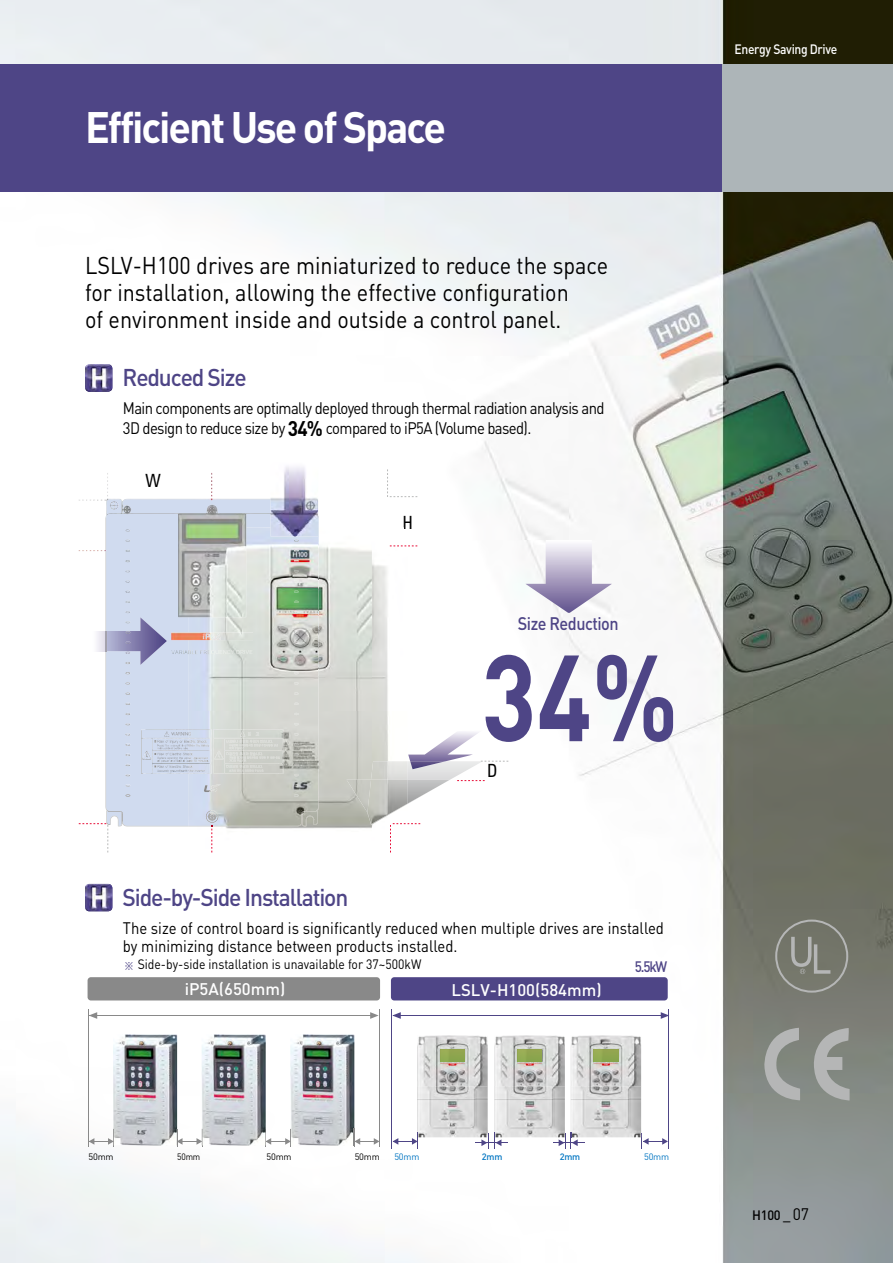
<style>
.page{position:relative;width:893px;height:1263px;background:#fff}
.page>*{position:absolute;margin:0;border:0;box-sizing:border-box;transform-origin:0 0}
.t1{font:700 120.3px "DIN";color:#4e4586;scale:.85 1}
.t2{font:700 43.5px "DIN";letter-spacing:-.05em;color:#fff;scale:.95 1}
.t3{font:24px/27px "DIN";color:#000;scale:.9 1}
.t4{font:500 24px "DIN";letter-spacing:-.05em;color:#4e4586;scale:.95 1}
.t5{font:condensed 18.15px "Univers";color:#000;scale:.95 1}
.t6{font:500 18px "DIN";letter-spacing:-.03em;color:#4e4586;scale:.9 1}
.t7{font:500 16.65px "DIN";color:#fff}
.t8{font:16.5px/20.2px "DIN";letter-spacing:-.035em;color:#000;scale:.9 1}
.t9{font:16.5px/18px "DIN";color:#000;scale:.9 1}
.t10{font:500 15px "DIN";color:#4e4586;scale:.9 1}
.t11{font:13.5px "DIN";color:#000;scale:.9 1}
.t12{font:500 13.5px "DIN";letter-spacing:-.03em;color:#fff;scale:.9 1}
.t13{font:500 13.5px "DIN";color:#000;scale:.95 1}
.t14{font:9.15px "DIN";letter-spacing:-.025em;color:#000}
.t15{font:9.15px "DIN";letter-spacing:-.025em;color:#0075c2}
.t16{font:500 9.15px "DIN";letter-spacing:-.025em;color:#0075c2}
.t17{font:9.15px "DIN";letter-spacing:-.025em;color:#000;scale:.92 1}
.s1{font-weight:700;font-size:21px}
.s2{font-family:"YDVYGO Std 11";color:#4e4586}
.s3{font-weight:400;font-size:16.5px}
</style>
<div class="page">
<img style="left:0;top:0;width:893px;height:1263px">
<div style="left:0;top:64px;width:893px;height:127px;background:#4e4586"></div>
<div style="left:723px;top:64px;width:170px;height:127px;background:#adb5b8"></div>
<img style="left:85px;top:364px;width:27px;height:28px">
<hr style="left:89px;top:1015px;width:288px;height:1px;background:#898989">
<svg style="left:90px;top:1012px;width:7px;height:7px"></svg>
<svg style="left:370px;top:1012px;width:9px;height:7px"></svg>
<hr style="left:393px;top:1015px;width:274px;height:1px;background:#4e4586">
<svg style="left:392px;top:1012px;width:9px;height:7px"></svg>
<svg style="left:661px;top:1012px;width:8px;height:7px"></svg>
<hr style="left:476px;top:1142px;width:32px;height:1px;background:#4e4586">
<div style="left:88px;top:977px;width:292px;height:23px;background:#898989;border-radius:3px"></div>
<div style="left:391px;top:977px;width:277px;height:23px;background:#4e4586;border-radius:3px"></div>
<hr style="left:89px;top:1010px;width:1px;height:137px;background:#898989">
<hr style="left:379px;top:1010px;width:1px;height:137px;background:#898989">
<hr style="left:391px;top:1009px;width:1px;height:140px;background:#4e4586">
<hr style="left:669px;top:1009px;width:1px;height:140px;background:#4e4586">
<svg style="left:641px;top:1133px;width:27px;height:15px"></svg>
<img style="left:417px;top:1035px;width:71px;height:102px">
<svg style="left:393px;top:1133px;width:25px;height:15px"></svg>
<hr style="left:553px;top:1142px;width:31px;height:1px;background:#4e4586">
<img style="left:494px;top:1035px;width:71px;height:102px">
<svg style="left:481px;top:1133px;width:20px;height:15px"></svg>
<img style="left:571px;top:1035px;width:70px;height:102px">
<svg style="left:559px;top:1133px;width:19px;height:15px"></svg>
<img style="left:113px;top:1034px;width:64px;height:111px">
<svg style="left:89px;top:1129px;width:25px;height:18px"></svg>
<img style="left:202px;top:1034px;width:64px;height:111px">
<svg style="left:177px;top:1129px;width:26px;height:18px"></svg>
<img style="left:290px;top:1034px;width:64px;height:111px">
<svg style="left:265px;top:1129px;width:26px;height:18px"></svg>
<svg style="left:354px;top:1129px;width:25px;height:18px"></svg>
<img style="left:440px;top:1050px;width:25px;height:11px">
<img style="left:517px;top:1050px;width:25px;height:11px">
<img style="left:594px;top:1050px;width:24px;height:11px">
<svg style="left:440px;top:1063px;width:25px;height:2px"></svg>
<svg style="left:517px;top:1063px;width:25px;height:2px"></svg>
<svg style="left:593px;top:1063px;width:25px;height:2px"></svg>
<img style="left:85px;top:884px;width:27px;height:27px">
<svg style="left:387px;top:469px;width:30px;height:28px"></svg>
<svg style="left:407px;top:761px;width:101px;height:43px"></svg>
<img style="left:408px;top:730px;width:74px;height:31px">
<img style="left:410px;top:761px;width:36px;height:8px">
<img style="left:218px;top:527px;width:189px;height:321px">
<img style="left:367px;top:761px;width:40px;height:19px">
<img style="left:347px;top:780px;width:43px;height:45px">
<img style="left:367px;top:780px;width:40px;height:44px">
<img style="left:218px;top:657px;width:76px;height:169px">
<img style="left:279px;top:764px;width:15px;height:2px">
<img style="left:279px;top:738px;width:4px;height:25px">
<img style="left:218px;top:826px;width:80px;height:1px">
<svg style="left:390px;top:823px;width:30px;height:29px"></svg>
<svg style="left:390px;top:545px;width:27px;height:1px"></svg>
<img style="left:106px;top:462px;width:213px;height:195px">
<img style="left:79px;top:473px;width:220px;height:69px">
<img style="left:294px;top:657px;width:25px;height:169px">
<img style="left:218px;top:729px;width:61px;height:45px">
<img style="left:218px;top:769px;width:45px;height:2px">
<img style="left:218px;top:765px;width:40px;height:3px">
<img style="left:218px;top:760px;width:28px;height:2px">
<img style="left:218px;top:751px;width:6px;height:8px">
<img style="left:218px;top:753px;width:61px;height:5px">
<img style="left:218px;top:752px;width:30px;height:3px">
<svg style="left:79px;top:502px;width:139px;height:350px"></svg>
<img style="left:161px;top:744px;width:109px;height:2px">
<img style="left:242px;top:744px;width:34px;height:1px">
<img style="left:154px;top:740px;width:115px;height:3px">
<img style="left:160px;top:740px;width:106px;height:2px">
<img style="left:181px;top:732px;width:64px;height:4px">
<img style="left:166px;top:731px;width:93px;height:1px">
<img style="left:525px;top:540px;width:87px;height:73px">
<svg style="left:775px;top:919px;width:73px;height:74px;background:#7d7f76"></svg>
<svg style="left:764px;top:1028px;width:36px;height:73px;background:#979b97"></svg>
<svg style="left:812px;top:1028px;width:38px;height:72px;background:#9a9e9a"></svg>
<h2 class="t2" style="left:85px;top:99px;width:381px">Efficient Use of Space</h2>
<p class="t3" style="left:85px;top:252px;width:583px">LSLV-H100 drives are miniaturized to reduce the space for installation, allowing the effective configuration<br>of environment inside and outside a control panel.</p>
<p class="t4" style="left:123px;top:362px;width:132px">Reduced Size</p>
<p class="t8" style="left:123px;top:398px;width:537px">Main components are optimally deployed through thermal radiation analysis and<br>3D design to reduce size by <span class="s1">34%</span> compared to iP5A (Volume based).</p>
<p class="t5" style="left:146px;top:469px;width:18px">W</p>
<p class="t5" style="left:402px;top:511px;width:13px">H</p>
<p class="t4" style="left:123px;top:881px;width:239px">Side-by-Side Installation</p>
<p class="t6" style="left:518px;top:612px;width:114px">Size Reduction</p>
<h1 class="t1" style="left:481px;top:619px;width:233px">34%</h1>
<p class="t5" style="left:487px;top:759px;width:13px">D</p>
<p class="t9" style="left:123px;top:918px;width:603px">The size of control board is significantly reduced when multiple drives are installed by minimizing distance between products installed.</p>
<p class="t11" style="left:123px;top:955px;width:332px"><span class="s2">※</span> Side-by-side installation is unavailable for 37~500kW</p>
<p class="t10" style="left:635px;top:957px;width:38px">5.5kW</p>
<p class="t7" style="left:185px;top:978px;width:102px">iP5A(650mm)</p>
<p class="t7" style="left:452px;top:979px;width:152px">LSLV-H100(584mm)</p>
<p class="t14" style="left:89px;top:1151px;width:27px">50mm</p>
<p class="t17" style="left:177px;top:1151px;width:27px">50mm</p>
<p class="t14" style="left:267px;top:1151px;width:27px">50mm</p>
<p class="t14" style="left:355px;top:1151px;width:27px">50mm</p>
<p class="t15" style="left:394px;top:1151px;width:27px">50mm</p>
<p class="t16" style="left:482px;top:1150px;width:22px">2mm</p>
<p class="t16" style="left:560px;top:1150px;width:22px">2mm</p>
<p class="t15" style="left:644px;top:1151px;width:27px">50mm</p>
<p class="t12" style="left:735px;top:41px;width:116px">Energy Saving Drive</p>
<p class="t13" style="left:752px;top:1207px;width:61px">H100 _ <span class="s3">07</span></p>
</div>
